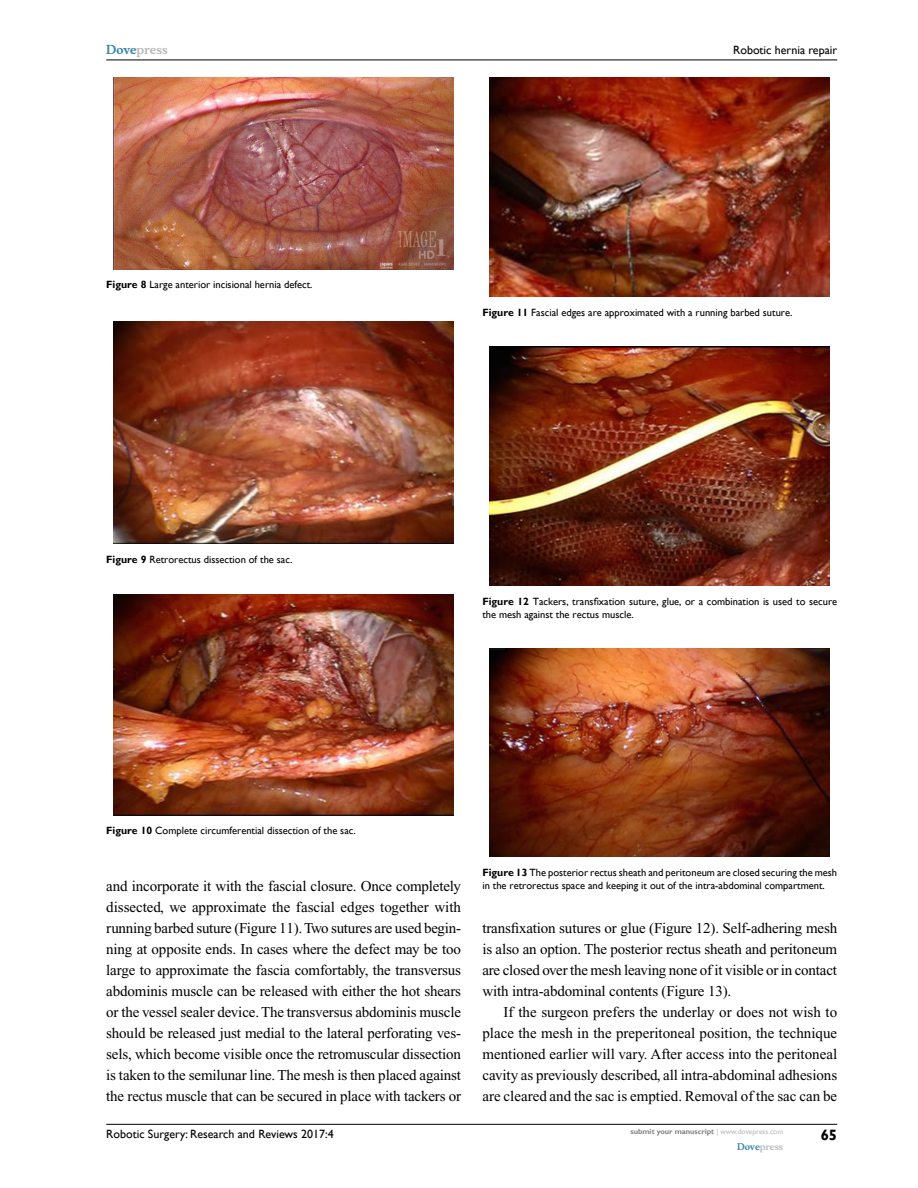
<style>
.page{position:relative;width:918px;height:1188px;background:#fff}
.page>*{position:absolute;margin:0;border:0;box-sizing:border-box;transform-origin:0 0}
.t1{font:15px/21px "Times New Roman";letter-spacing:-.01em;color:#000;text-align:justify}
.t2{font:700 15px "Gill Sans";color:#000}
.t3{font:12px "Gill Sans";color:#000}
.t4{font:700 12px "Musee";color:#b8babc}
.t5{font:10.5px/13.5px "Gill Sans";color:#000}
.t6{font:700 9px "Musee";color:#b8babc}
.t7{font:700 7.5px "Gill Sans";color:#808285}
.s1{color:#3785ad}
.s2{font-weight:700}
.s3{font-weight:400;color:#b8babc}
</style>
<div class="page">
<hr style="left:106px;top:1124px;width:731px;height:1px;background:#000">
<hr style="left:106px;top:60px;width:731px;height:1px;background:#000">
<img style="left:114px;top:78px;width:340px;height:191px">
<img style="left:114px;top:321px;width:340px;height:222px">
<img style="left:114px;top:594px;width:340px;height:221px">
<img style="left:490px;top:78px;width:340px;height:219px">
<img style="left:490px;top:346px;width:340px;height:240px">
<img style="left:490px;top:649px;width:340px;height:207px">
<p class="t4" style="left:106px;top:43px;width:63px"><span class="s1">Dove</span>press</p>
<p class="t5" style="left:106px;top:278px;width:208px"><span class="s2">Figure 8</span> Large anterior incisional hernia defect.</p>
<p class="t3" style="left:733px;top:43px;width:106px">Robotic hernia repair</p>
<p class="t5" style="left:482px;top:306px;width:312px"><span class="s2">Figure 11</span> Fascial edges are approximated with a running barbed suture.</p>
<p class="t5" style="left:106px;top:553px;width:188px"><span class="s2">Figure 9</span> Retrorectus dissection of the sac.</p>
<p class="t5" style="left:482px;top:595px;width:356px"><span class="s2">Figure 12</span> Tackers, transfixation suture, glue, or a combination is used to secure the mesh against the rectus muscle.</p>
<p class="t5" style="left:106px;top:824px;width:251px"><span class="s2">Figure 10</span> Complete circumferential dissection of the sac.</p>
<p class="t1" style="left:106px;top:875px;width:356px">and incorporate it with the fascial closure. Once completely dissected, we approximate the fascial edges together with running barbed suture (Figure 11). Two sutures are used begin&shy;ning at opposite ends. In cases where the defect may be too large to approximate the fascia comfortably, the transversus abdominis muscle can be released with either the hot shears or the vessel sealer device. The transversus abdominis muscle should be released just medial to the lateral perforating ves&shy;sels, which become visible once the retromuscular dissection is taken to the semilunar line. The mesh is then placed against the rectus muscle that can be secured in place with tackers or</p>
<p class="t5" style="left:482px;top:866px;width:356px"><span class="s2">Figure 13</span> The posterior rectus sheath and peritoneum are closed securing the mesh in the retrorectus space and keeping it out of the intra-abdominal compartment.</p>
<p class="t1" style="left:482px;top:917px;width:356px">transfixation sutures or glue (Figure 12). Self-adhering mesh is also an option. The posterior rectus sheath and peritoneum are closed over the mesh leaving none of it visible or in contact with intra-abdominal contents (Figure 13).</p>
<p class="t1" style="left:482px;top:1001px;width:356px;text-indent:21px">If the surgeon prefers the underlay or does not wish to place the mesh in the preperitoneal position, the technique mentioned earlier will vary. After access into the peritoneal cavity as previously described, all intra-abdominal adhesions are cleared and the sac is emptied. Removal of the sac can be</p>
<p class="t3" style="left:106px;top:1127px;width:229px">Robotic Surgery: Research and Reviews 2017:4</p>
<p class="t7" style="left:631px;top:1127px;width:154px">submit your manuscript <span class="s3">| www.dovepress.com</span></p>
<p class="t6" style="left:737px;top:1141px;width:48px"><span class="s1">Dove</span>press</p>
<p class="t2" style="left:821px;top:1126px;width:18px">65</p>
</div>
